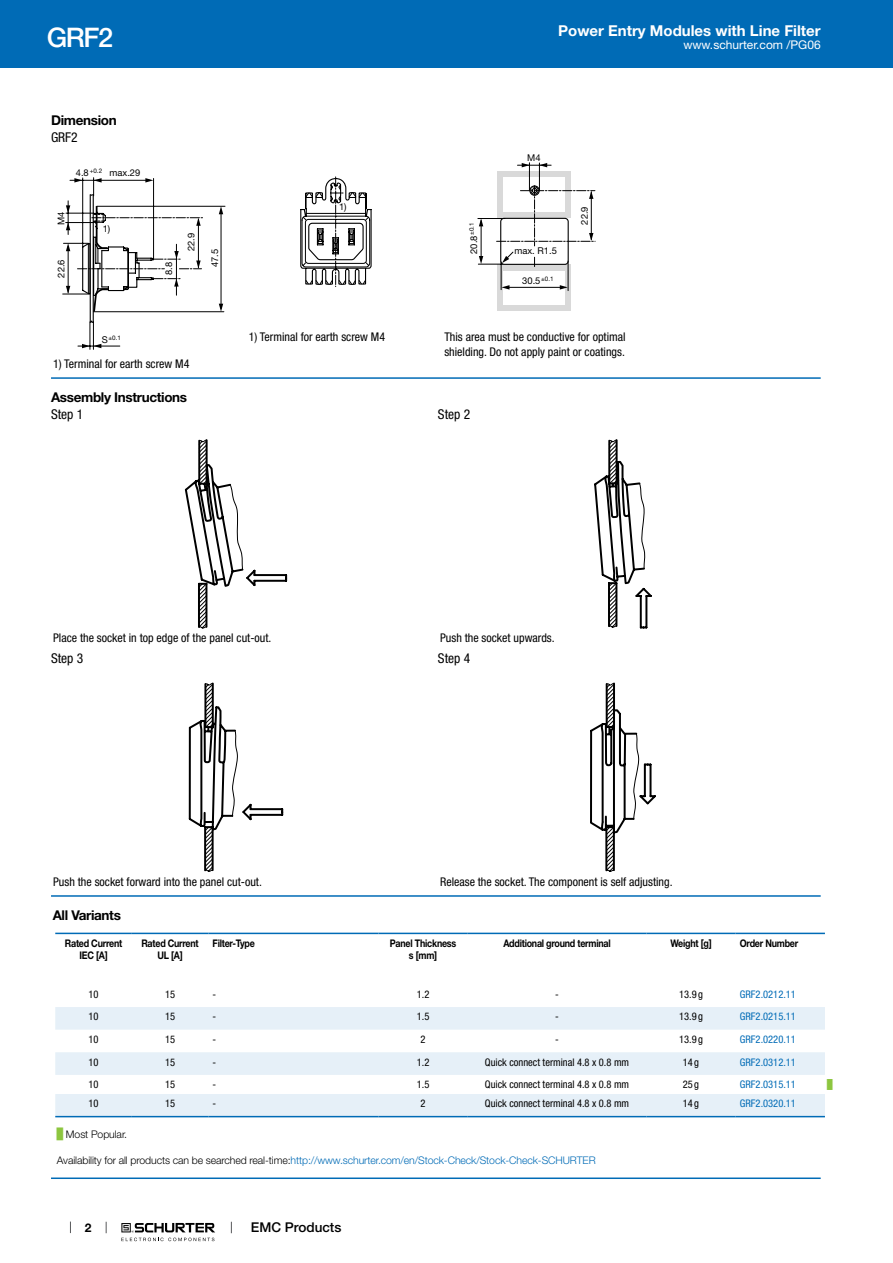
<style>
.page{position:relative;width:893px;height:1263px;background:#fff}
.page>*{position:absolute;margin:0;border:0;box-sizing:border-box;transform-origin:0 0}
.t1{font:500 27px "Helvetica Neue LT";color:#fff}
.t2{font:700 15px "Helvetica Neue LT";color:#fff}
.t3{font:700 13.5px "Helvetica Neue LT";letter-spacing:-.025em;color:#000}
.t4{font:condensed 13.5px "Helvetica Neue LT";color:#000}
.t5{font:500 13.5px "Helvetica Neue LT";color:#000}
.t6{font:condensed 12px/14.4px "Helvetica Neue LT";color:#000}
.t7{font:12px "Helvetica Neue LT";color:#fff}
.t8{font:700 12px "Helvetica Neue LT";color:#000}
.t9{font:condensed 10.5px "Helvetica Neue LT";color:#000}
.t10{font:700 10.5px/12.6px "Helvetica Neue LT";letter-spacing:-.025em;color:#000;text-align:center;scale:.85 1}
.t11{font:300 10.5px "Helvetica Neue LT";letter-spacing:-.01em;color:#006bb6}
.t12{font:condensed 10.5px "Helvetica Neue LT";color:#006bb6}
.t13{font:300 10.5px "Helvetica Neue LT";letter-spacing:-.01em;color:#000}
.t14{font:9.3px "Helvetica Neue LT";color:#000}
.t15{font:9px "Arial Unicode MS";color:#8dc63f}
.t16{font:6.3px "Helvetica Neue LT";color:#000}
.s1{font-family:"Arial Unicode MS";font-weight:400;color:#8dc63f}
.s2{color:#000}
</style>
<div class="page">
<svg style="left:70px;top:1221px;width:1px;height:12px"></svg>
<svg style="left:121px;top:1223px;width:94px;height:18px"></svg>
<div style="left:0;top:0;width:893px;height:68px;background:#006bb6"></div>
<svg style="left:62px;top:177px;width:163px;height:173px"></svg>
<svg style="left:300px;top:177px;width:72px;height:110px"></svg>
<div style="left:498px;top:265px;width:5px;height:46px;background:#d9d9d9"></div>
<div style="left:565px;top:265px;width:6px;height:46px;background:#d9d9d9"></div>
<div style="left:498px;top:305px;width:73px;height:6px;background:#d9d9d9"></div>
<svg style="left:477px;top:162px;width:118px;height:129px"></svg>
<hr style="left:51px;top:377px;width:770px;height:2px;background:#006bb6">
<svg style="left:184px;top:439px;width:104px;height:189px"></svg>
<svg style="left:594px;top:439px;width:58px;height:189px"></svg>
<svg style="left:188px;top:682px;width:96px;height:190px"></svg>
<svg style="left:590px;top:682px;width:66px;height:190px"></svg>
<hr style="left:51px;top:895px;width:770px;height:2px;background:#006bb6">
<svg style="left:55px;top:934px;width:770px;height:184px"></svg>
<svg style="left:55px;top:1007px;width:770px;height:109px;fill:#e6f0f8"></svg>
<hr style="left:55px;top:933px;width:77px;height:1px;background:#006bb6">
<hr style="left:132px;top:933px;width:76px;height:1px;background:#006bb6">
<hr style="left:208px;top:933px;width:170px;height:1px;background:#006bb6">
<hr style="left:378px;top:933px;width:90px;height:1px;background:#006bb6">
<hr style="left:468px;top:933px;width:178px;height:1px;background:#006bb6">
<hr style="left:646px;top:933px;width:90px;height:1px;background:#006bb6">
<hr style="left:736px;top:933px;width:89px;height:1px;background:#006bb6">
<hr style="left:55px;top:1116px;width:77px;height:1px;background:#006bb6">
<hr style="left:132px;top:1116px;width:76px;height:1px;background:#006bb6">
<hr style="left:208px;top:1116px;width:170px;height:1px;background:#006bb6">
<hr style="left:378px;top:1116px;width:90px;height:1px;background:#006bb6">
<hr style="left:468px;top:1116px;width:178px;height:1px;background:#006bb6">
<hr style="left:646px;top:1116px;width:90px;height:1px;background:#006bb6">
<hr style="left:736px;top:1116px;width:89px;height:1px;background:#006bb6">
<hr style="left:51px;top:1177px;width:770px;height:2px;background:#006bb6">
<h1 class="t1" style="left:47px;top:21px;width:68px">GRF2</h1>
<p class="t3" style="left:51px;top:112px;width:67px">Dimension</p>
<p class="t4" style="left:51px;top:130px;width:28px">GRF2</p>
<p class="t16" style="left:90px;top:167px;width:14px">+0.2</p>
<p class="t14" style="left:76px;top:167px;width:15px">4.8</p>
<p class="t14" style="left:109px;top:167px;width:32px">max.29</p>
<p class="t14" style="left:55px;top:225px;width:15px;rotate:-90deg">M4</p>
<p class="t14" style="left:55px;top:278px;width:20px;rotate:-90deg">22.6</p>
<p class="t14" style="left:103px;top:223px;width:9px">1)</p>
<p class="t14" style="left:163px;top:275px;width:15px;rotate:-90deg">8.8</p>
<p class="t14" style="left:186px;top:251px;width:20px;rotate:-90deg">22.9</p>
<p class="t14" style="left:209px;top:267px;width:20px;rotate:-90deg">47.5</p>
<p class="t16" style="left:108px;top:334px;width:14px">±0.1</p>
<p class="t14" style="left:102px;top:335px;width:8px">S</p>
<p class="t6" style="left:53px;top:356px;width:138px">1) Terminal for earth screw M4</p>
<p class="t3" style="left:51px;top:389px;width:138px">Assembly Instructions</p>
<p class="t4" style="left:51px;top:407px;width:34px">Step 1</p>
<p class="t14" style="left:339px;top:201px;width:9px">1)</p>
<p class="t6" style="left:249px;top:330px;width:138px">1) Terminal for earth screw M4</p>
<p class="t2" style="left:558px;top:21px;width:264px">Power Entry Modules with Line Filter</p>
<p class="t16" style="left:468px;top:235px;width:14px;rotate:-90deg">±0.1</p>
<p class="t14" style="left:468px;top:254px;width:20px;rotate:-90deg">20.8</p>
<p class="t14" style="left:527px;top:153px;width:15px">M4</p>
<p class="t14" style="left:514px;top:245px;width:44px">max. R1.5</p>
<p class="t16" style="left:541px;top:275px;width:14px">±0.1</p>
<p class="t14" style="left:522px;top:275px;width:20px">30.5</p>
<p class="t14" style="left:579px;top:225px;width:20px;rotate:-90deg">22.9</p>
<p class="t6" style="left:444px;top:330px;width:183px">This area must be conductive for optimal shielding. Do not apply paint or coatings.</p>
<p class="t4" style="left:438px;top:407px;width:34px">Step 2</p>
<p class="t7" style="left:683px;top:38px;width:139px">www.schurter.com /PG06</p>
<p class="t6" style="left:53px;top:631px;width:220px">Place the socket in top edge of the panel cut-out.</p>
<p class="t4" style="left:51px;top:650px;width:34px">Step 3</p>
<p class="t6" style="left:440px;top:631px;width:116px">Push the socket upwards.</p>
<p class="t4" style="left:438px;top:650px;width:34px">Step 4</p>
<p class="t6" style="left:53px;top:874px;width:210px">Push the socket forward into the panel cut-out.</p>
<p class="t6" style="left:440px;top:874px;width:234px">Release the socket. The component is self adjusting.</p>
<p class="t3" style="left:53px;top:907px;width:70px">All Variants</p>
<p class="t10" style="left:65px;top:936px;width:69px">Rated Current<br>IEC [A]</p>
<p class="t10" style="left:141px;top:936px;width:69px">Rated Current<br>UL [A]</p>
<p class="t10" style="left:213px;top:936px;width:51px">Filter-Type</p>
<p class="t10" style="left:390px;top:936px;width:80px">Panel Thickness s [mm]</p>
<p class="t10" style="left:503px;top:936px;width:128px">Additional ground terminal</p>
<p class="t10" style="left:670px;top:936px;width:50px">Weight [g]</p>
<p class="t10" style="left:740px;top:936px;width:70px">Order Number</p>
<p class="t9" style="left:89px;top:988px;width:12px">10</p>
<p class="t9" style="left:165px;top:988px;width:12px">15</p>
<p class="t9" style="left:213px;top:988px;width:5px">-</p>
<p class="t9" style="left:417px;top:988px;width:14px">1.2</p>
<p class="t9" style="left:555px;top:988px;width:5px">-</p>
<p class="t9" style="left:679px;top:988px;width:25px">13.9 g</p>
<p class="t12" style="left:740px;top:988px;width:58px">GRF2.0212.11</p>
<p class="t9" style="left:89px;top:1011px;width:12px">10</p>
<p class="t9" style="left:165px;top:1011px;width:12px">15</p>
<p class="t9" style="left:213px;top:1011px;width:5px">-</p>
<p class="t9" style="left:417px;top:1011px;width:14px">1.5</p>
<p class="t9" style="left:555px;top:1011px;width:5px">-</p>
<p class="t9" style="left:679px;top:1011px;width:25px">13.9 g</p>
<p class="t12" style="left:740px;top:1011px;width:58px">GRF2.0215.11</p>
<p class="t9" style="left:89px;top:1033px;width:12px">10</p>
<p class="t9" style="left:165px;top:1033px;width:12px">15</p>
<p class="t9" style="left:213px;top:1033px;width:5px">-</p>
<p class="t9" style="left:421px;top:1033px;width:7px">2</p>
<p class="t9" style="left:555px;top:1033px;width:5px">-</p>
<p class="t9" style="left:679px;top:1033px;width:25px">13.9 g</p>
<p class="t12" style="left:740px;top:1033px;width:58px">GRF2.0220.11</p>
<p class="t9" style="left:89px;top:1056px;width:12px">10</p>
<p class="t9" style="left:165px;top:1056px;width:12px">15</p>
<p class="t9" style="left:213px;top:1056px;width:5px">-</p>
<p class="t9" style="left:417px;top:1056px;width:14px">1.2</p>
<p class="t9" style="left:485px;top:1056px;width:146px">Quick connect terminal 4.8 x 0.8 mm</p>
<p class="t9" style="left:683px;top:1056px;width:18px">14g</p>
<p class="t12" style="left:740px;top:1056px;width:58px">GRF2.0312.11</p>
<p class="t9" style="left:89px;top:1078px;width:12px">10</p>
<p class="t9" style="left:165px;top:1078px;width:12px">15</p>
<p class="t9" style="left:213px;top:1078px;width:5px">-</p>
<p class="t9" style="left:417px;top:1078px;width:14px">1.5</p>
<p class="t9" style="left:485px;top:1078px;width:146px">Quick connect terminal 4.8 x 0.8 mm</p>
<p class="t9" style="left:683px;top:1078px;width:18px">25g</p>
<p class="t12" style="left:740px;top:1078px;width:58px">GRF2.0315.11</p>
<p class="t15" style="left:827px;top:1078px;width:7px">█</p>
<p class="t9" style="left:89px;top:1097px;width:12px">10</p>
<p class="t9" style="left:165px;top:1097px;width:12px">15</p>
<p class="t9" style="left:213px;top:1097px;width:5px">-</p>
<p class="t9" style="left:421px;top:1097px;width:7px">2</p>
<p class="t9" style="left:485px;top:1097px;width:146px">Quick connect terminal 4.8 x 0.8 mm</p>
<p class="t9" style="left:683px;top:1097px;width:18px">14g</p>
<p class="t12" style="left:740px;top:1097px;width:58px">GRF2.0320.11</p>
<p class="t13" style="left:57px;top:1127px;width:72px"><span class="s1">█</span> Most Popular.</p>
<p class="t11" style="left:57px;top:1154px;width:540px"><span class="s2">Availability for all products can be searched real-time:</span>http://www.schurter.com/en/Stock-Check/Stock-Check-SCHURTER</p>
<p class="t8" style="left:85px;top:1220px;width:8px">2</p>
<p class="t5" style="left:251px;top:1219px;width:92px">EMC Products</p>
</div>
